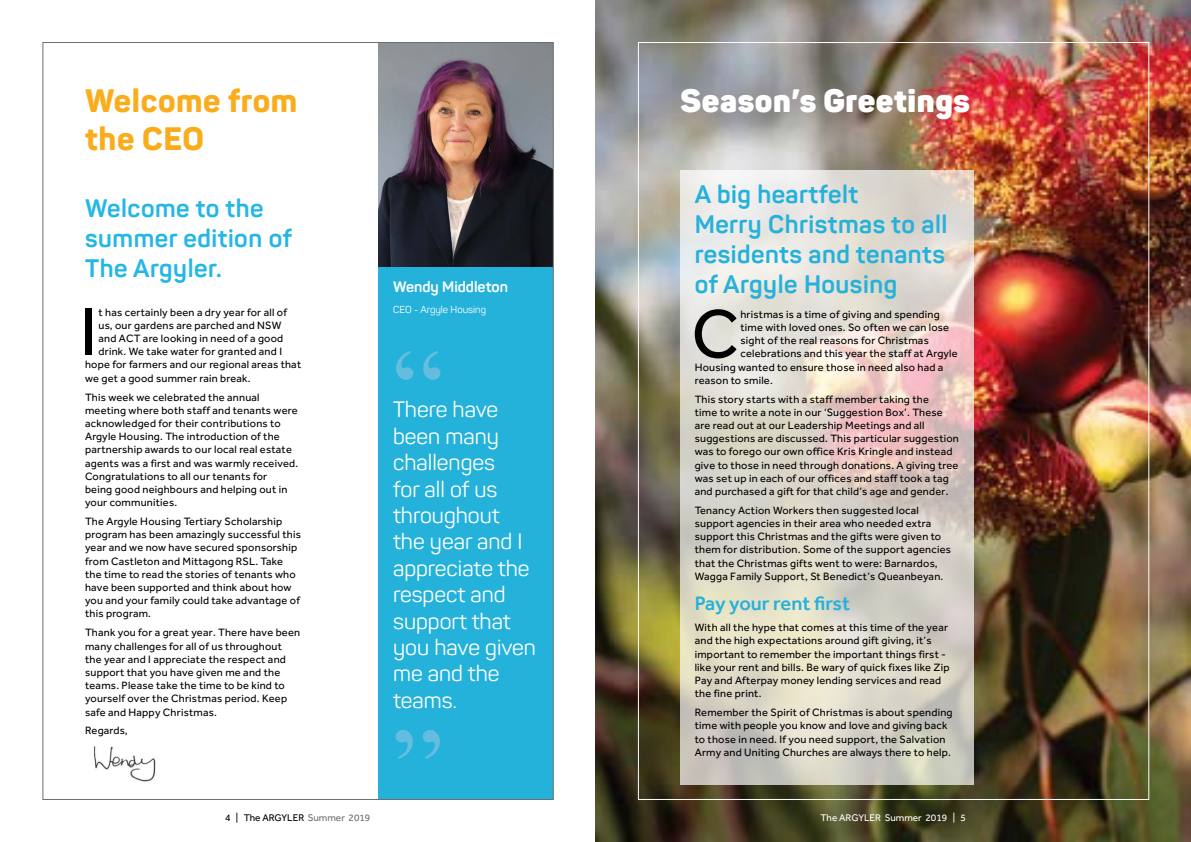
<style>
.page{position:relative;width:1191px;height:842px;background:#fff}
.page>*{position:absolute;margin:0;border:0;box-sizing:border-box;transform-origin:0 0}
.t1{font:116px "Times New Roman";color:#64bde0}
.t2{font:70.4px "Effra";color:#000}
.t3{font:800 32px/38.4px "Panton";letter-spacing:.02em;color:#faad1c}
.t4{font:900 32px "Panton";letter-spacing:.02em;color:#fff}
.t5{font:700 25px/30px "Panton";letter-spacing:.02em;color:#24b1da}
.t6{font:700 25px/30px "Panton";letter-spacing:.02em;color:#23b7e6}
.t7{font:22px/26.4px "Panton";color:#fff}
.t8{font:500 20px "Effra";letter-spacing:-.005em;color:#24b1da}
.t9{font:700 15px "Panton";color:#fff}
.t10{font:11px/13.2px "Effra";letter-spacing:.02em;color:#000}
.t11{font:10px "Effra";color:#000}
.t12{font:10px "Effra";color:#fff}
.t13{font:10px "Panton";color:#fff}
.s1{color:#6d6e71}
</style>
<div class="page">
<img style="left:595px;top:0;width:596px;height:842px">
<div style="left:378px;top:42px;width:175px;height:758px;background:#24b1da"></div>
<img style="left:378px;top:44px;width:174px;height:222px">
<img style="left:94px;top:746px;width:62px;height:36px">
<svg style="left:680px;top:170px;width:293px;height:615px;background:#ded7cd"></svg>
<h3 class="t3" style="left:85px;top:81px;width:214px">Welcome from the CEO</h3>
<h3 class="t6" style="left:85px;top:193px;width:208px">Welcome to the summer edition of<br>The Argyler.</h3>
<h2 class="t2" style="left:80px;top:291px;width:19px">I</h2>
<p class="t10" style="left:99px;top:305px;width:190px">t has certainly been a dry year for all of</p>
<p class="t10" style="left:99px;top:318px;width:184px">us, our gardens are parched and NSW</p>
<p class="t10" style="left:99px;top:332px;width:186px">and ACT are looking in need of a good</p>
<p class="t10" style="left:99px;top:345px;width:185px">drink. We take water for granted and I</p>
<p class="t10" style="left:85px;top:358px;width:218px">hope for farmers and our regional areas that</p>
<p class="t10" style="left:85px;top:371px;width:167px">we get a good summer rain break.</p>
<p class="t10" style="left:85px;top:390px;width:215px">This week we celebrated the annual meeting where both staff and tenants were acknowledged for their contributions to Argyle Housing. The introduction of the partnership awards to our local real estate agents was a first and was warmly received.<br>Congratulations to all our tenants for<br>being good neighbours and helping out in your communities.</p>
<p class="t10" style="left:85px;top:515px;width:217px">The Argyle Housing Tertiary Scholarship program has been amazingly successful this year and we now have secured sponsorship from Castleton and Mittagong RSL. Take the time to read the stories of tenants who have been supported and think about how you and your family could take advantage of this program.</p>
<p class="t10" style="left:85px;top:626px;width:217px">Thank you for a great year. There have been many challenges for all of us throughout the year and I appreciate the respect and support that you have given me and the teams. Please take the time to be kind to yourself over the Christmas period. Keep safe and Happy Christmas.</p>
<p class="t10" style="left:85px;top:724px;width:44px">Regards,</p>
<h3 class="t9" style="left:393px;top:278px;width:116px">Wendy Middleton</h3>
<p class="t13" style="left:393px;top:303px;width:94px">CEO - Argyle Housing</p>
<h1 class="t1" style="left:392px;top:309px;width:53px">“</h1>
<h3 class="t7" style="left:393px;top:396px;width:144px">There have been many challenges<br>for all of us throughout the year and I appreciate the respect and support that you have given me and the teams.</h3>
<h1 class="t1" style="left:444px;top:801px;width:53px;rotate:-180deg">“</h1>
<h3 class="t4" style="left:680px;top:80px;width:291px">Season’s Greetings</h3>
<h3 class="t5" style="left:694px;top:179px;width:254px">A big heartfelt<br>Merry Christmas to all residents and tenants of Argyle Housing</h3>
<h2 class="t2" style="left:691px;top:293px;width:49px">C</h2>
<p class="t10" style="left:740px;top:307px;width:201px">hristmas is a time of giving and spending</p>
<p class="t10" style="left:740px;top:320px;width:210px">time with loved ones. So often we can lose</p>
<p class="t10" style="left:740px;top:334px;width:190px">sight of the real reasons for Christmas</p>
<p class="t10" style="left:740px;top:347px;width:219px">celebrations and this year the staff at Argyle</p>
<p class="t10" style="left:694px;top:360px;width:250px">Housing wanted to ensure those in need also had a</p>
<p class="t10" style="left:694px;top:373px;width:80px">reason to smile.</p>
<p class="t10" style="left:694px;top:392px;width:266px">This story starts with a staff member taking the<br>time to write a note in our ‘Suggestion Box’. These are read out at our Leadership Meetings and all suggestions are discussed. This particular suggestion was to forego our own office Kris Kringle and instead give to those in need through donations. A giving tree was set up in each of our offices and staff took a tag and purchased a gift for that child’s age and gender.</p>
<p class="t10" style="left:694px;top:503px;width:258px">Tenancy Action Workers then suggested local support agencies in their area who needed extra support this Christmas and the gifts were given to them for distribution. Some of the support agencies that the Christmas gifts went to were: Barnardos, Wagga Family Support, St Benedict’s Queanbeyan.</p>
<h3 class="t8" style="left:694px;top:591px;width:157px">Pay your rent first</h3>
<p class="t10" style="left:694px;top:621px;width:256px">With all the hype that comes at this time of the year and the high expectations around gift giving, it’s important to remember the important things first - like your rent and bills. Be wary of quick fixes like Zip Pay and Afterpay money lending services and read the fine print.</p>
<p class="t10" style="left:694px;top:706px;width:259px">Remember the Spirit of Christmas is about spending time with people you know and love and giving back to those in need. If you need support, the Salvation Army and Uniting Churches are always there to help.</p>
<p class="t11" style="left:225px;top:812px;width:147px">4 | The ARGYLER <span class="s1">Summer 2019</span></p>
<p class="t12" style="left:820px;top:812px;width:147px">The ARGYLER Summer 2019 | 5</p>
</div>
